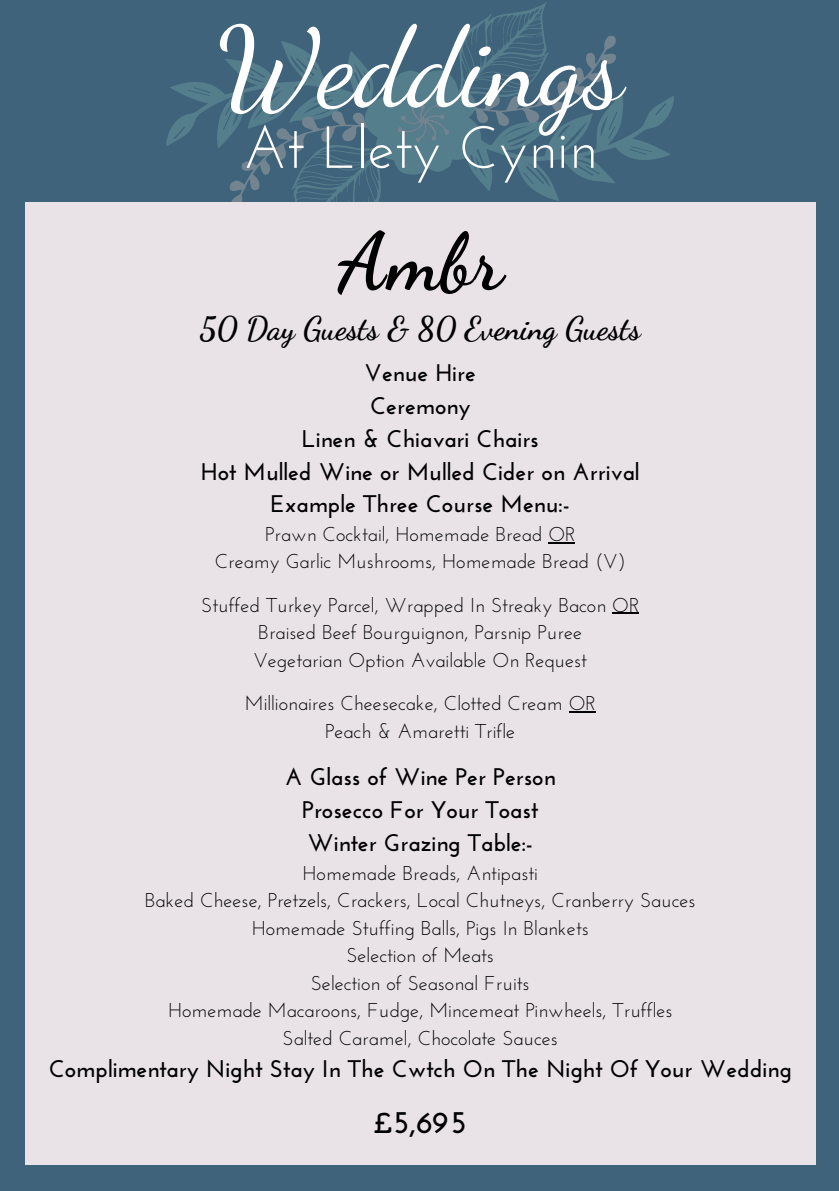
<style>
.page{position:relative;width:839px;height:1191px;background:#fff}
.page>*{position:absolute;margin:0;border:0;box-sizing:border-box;transform-origin:0 0}
.t1{font:112px "Dancing Script";color:#fff}
.t2{font:700 80px "Dancing Script";color:#000}
.t3{font:59.2px "Josefin Sans";color:#fff}
.t4{font:700 32px "Dancing Script";color:#000}
.t5{font:700 32px "Josefin Sans";color:#000}
.t6{font:700 24px/32.8px "Josefin Sans";color:#000;text-align:center}
.t7{font:20px/27.6px "Josefin Sans";color:#000;text-align:center}
</style>
<div class="page">
<div style="left:0;top:0;width:838px;height:1191px;background:#3f637b"></div>
<svg style="left:166px;top:2px;width:508px;height:200px"></svg>
<div style="left:25px;top:202px;width:790px;height:963px;background:#e9e3e7"></div>
<svg style="left:548px;top:542px;width:27px;height:1px"></svg>
<svg style="left:612px;top:613px;width:27px;height:1px"></svg>
<svg style="left:569px;top:711px;width:26px;height:1px"></svg>
<h1 class="t1" style="left:217px;top:1px;width:408px">Weddings</h1>
<h3 class="t3" style="left:243px;top:123px;width:356px">At Llety Cynin</h3>
<h2 class="t2" style="left:337px;top:215px;width:167px">Ambr</h2>
<h3 class="t4" style="left:200px;top:310px;width:442px">50 Day Guests &amp; 80 Evening Guests</h3>
<p class="t6" style="left:201px;top:359px;width:440px">Venue Hire<br>Ceremony<br>Linen &amp; Chiavari Chairs<br>Hot Mulled Wine or Mulled Cider on Arrival<br>Example Three Course Menu:-</p>
<p class="t7" style="left:215px;top:522px;width:412px">Prawn Cocktail, Homemade Bread OR<br>Creamy Garlic Mushrooms, Homemade Bread (V)</p>
<p class="t7" style="left:201px;top:593px;width:439px">Stuffed Turkey Parcel, Wrapped In Streaky Bacon OR<br>Braised Beef Bourguignon, Parsnip Puree<br>Vegetarian Option Available On Request</p>
<p class="t7" style="left:245px;top:691px;width:352px">Millionaires Cheesecake, Clotted Cream OR<br>Peach &amp; Amaretti Trifle</p>
<p class="t6" style="left:285px;top:763px;width:272px">A Glass of Wine Per Person<br>Prosecco For Your Toast<br>Winter Grazing Table:-</p>
<p class="t7" style="left:145px;top:861px;width:552px">Homemade Breads, Antipasti<br>Baked Cheese, Pretzels, Crackers, Local Chutneys, Cranberry Sauces Homemade Stuffing Balls, Pigs In Blankets<br>Selection of Meats<br>Selection of Seasonal Fruits<br>Homemade Macaroons, Fudge, Mincemeat Pinwheels, Truffles Salted Caramel, Chocolate Sauces</p>
<p class="t6" style="left:49px;top:1054px;width:744px">Complimentary Night Stay In The Cwtch On The Night Of Your Wedding</p>
<h3 class="t5" style="left:374px;top:1109px;width:95px">£5,695</h3>
</div>
